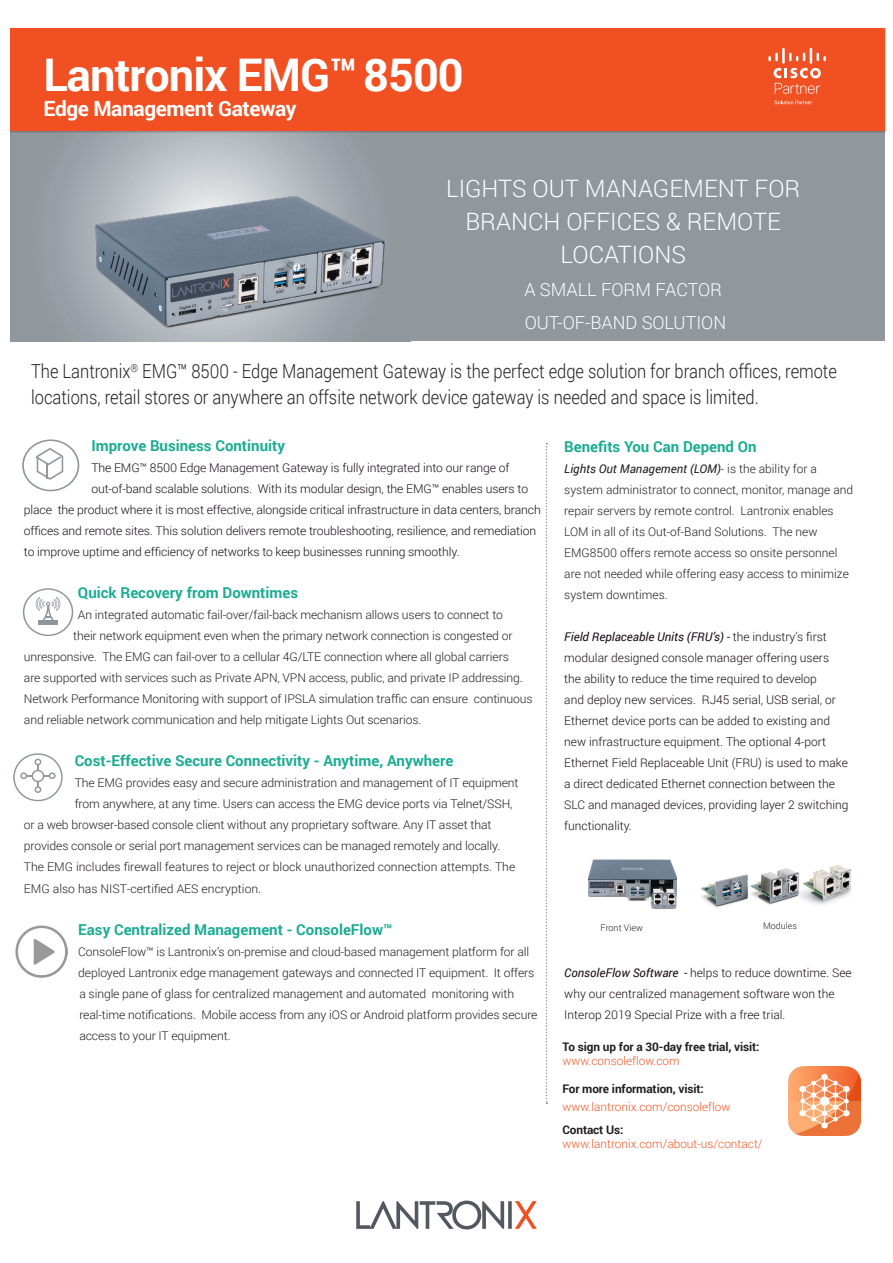
<style>
.page{position:relative;width:893px;height:1263px;background:#fff}
.page>*{position:absolute;margin:0;border:0;box-sizing:border-box;transform-origin:0 0}
.t1{font:700 45px "Roboto";letter-spacing:-.02em;color:#fff}
.t2{font:300 24px/33px "Roboto";color:#fff;text-align:center}
.t3{font:700 21px "Roboto";letter-spacing:-.02em;color:#fff}
.t4{font:300 19.2px/26.2px "Roboto";color:#231f20;scale:.86 1}
.t5{font:300 18px "Roboto";color:#fff}
.Paragraph_Style_1{font:700 15px "Roboto";color:#1aac93}
.body{font:300 12px/21px "Roboto";letter-spacing:-.01em;color:#231f20}
.Paragraph_Style_1-2{font:300 12px/21px "Roboto";color:#190e14}
.t6{font:300 12px "Roboto";letter-spacing:-.01em;color:#180e18}
.t7{font:300 11.85px "Roboto";color:#f15927}
.t8{font:700 11.85px "Roboto";letter-spacing:-.01em;color:#231f20}
.bullets{font:300 9px "Roboto";color:#231f20}
.s1{font-weight:400;font-style:italic}
</style>
<div class="page">
<svg style="left:356px;top:1200px;width:181px;height:29px"></svg>
<div style="left:10px;top:131px;width:875px;height:210px;background:#90979d"></div>
<svg style="left:10px;top:132px;width:400px;height:19px"></svg>
<div style="left:10px;top:28px;width:875px;height:103px;background:#f05022"></div>
<svg style="left:546px;top:443px;width:1px;height:661px"></svg>
<svg style="left:13px;top:753px;width:50px;height:48px"></svg>
<svg style="left:22px;top:439px;width:57px;height:52px"></svg>
<img style="left:43px;top:151px;width:352px;height:191px">
<svg style="left:23px;top:588px;width:50px;height:48px"></svg>
<img style="left:788px;top:1067px;width:72px;height:69px">
<img style="left:16px;top:926px;width:52px;height:52px">
<svg style="left:768px;top:48px;width:58px;height:46px"></svg>
<svg style="left:774px;top:100px;width:38px;height:4px"></svg>
<img style="left:589px;top:859px;width:88px;height:50px">
<img style="left:823px;top:865px;width:29px;height:40px">
<img style="left:701px;top:868px;width:122px;height:40px">
<p class="t1" style="left:44px;top:43px;width:422px">Lantronix EMG™8500</p>
<p class="t3" style="left:44px;top:93px;width:255px">Edge Management Gateway</p>
<p class="t2" style="left:446px;top:171px;width:356px">LIGHTS OUT MANAGEMENT FOR<br>BRANCH OFFICES &amp; REMOTE<br>LOCATIONS</p>
<p class="t5" style="left:524px;top:277px;width:199px">A SMALL FORM FACTOR</p>
<p class="t5" style="left:525px;top:310px;width:203px">OUT-OF-BAND SOLUTION</p>
<p class="t4" style="left:31px;top:358px;width:938px">The Lantronix<sup>®</sup> EMG™ 8500 - Edge Management Gateway is the perfect edge solution for branch offices, remote locations, retail stores or anywhere an offsite network device gateway is needed and space is limited.</p>
<p class="Paragraph_Style_1" style="left:91px;top:435px;width:195px">Improve Business Continuity</p>
<p class="t6" style="left:91px;top:460px;width:420px">The EMG™ 8500 Edge Management Gateway is fully integrated into our range of</p>
<p class="t6" style="left:91px;top:481px;width:438px">out-of-band scalable solutions. With its modular design, the EMG™ enables users to</p>
<p class="t6" style="left:24px;top:502px;width:519px">place the product where it is most effective, alongside critical infrastructure in data centers, branch</p>
<p class="t6" style="left:24px;top:523px;width:514px">offices and remote sites. This solution delivers remote troubleshooting, resilience, and remediation</p>
<p class="t6" style="left:24px;top:544px;width:437px">to improve uptime and efficiency of networks to keep businesses running smoothly.</p>
<p class="Paragraph_Style_1" style="left:78px;top:582px;width:222px">Quick Recovery from Downtimes</p>
<p class="body" style="left:78px;top:604px;width:427px">An integrated automatic fail-over/fail-back mechanism allows users to connect to</p>
<p class="body" style="left:73px;top:625px;width:441px">their network equipment even when the primary network connection is congested or</p>
<p class="body" style="left:24px;top:646px;width:486px">unresponsive. The EMG can fail-over to a cellular 4G/LTE connection where all global carriers</p>
<p class="body" style="left:24px;top:667px;width:500px">are supported with services such as Private APN, VPN access, public, and private IP addressing.</p>
<p class="body" style="left:24px;top:688px;width:510px">Network Performance Monitoring with support of IPSLA simulation traffic can ensure continuous</p>
<p class="body" style="left:24px;top:709px;width:399px">and reliable network communication and help mitigate Lights Out scenarios.</p>
<p class="Paragraph_Style_1" style="left:75px;top:750px;width:380px">Cost-Effective Secure Connectivity - Anytime, Anywhere</p>
<p class="body" style="left:75px;top:772px;width:445px">The EMG provides easy and secure administration and management of IT equipment</p>
<p class="body" style="left:75px;top:793px;width:439px">from anywhere, at any time. Users can access the EMG device ports via Telnet/SSH,</p>
<p class="body" style="left:24px;top:814px;width:469px">or a web browser-based console client without any proprietary software. Any IT asset that</p>
<p class="body" style="left:24px;top:835px;width:478px">provides console or serial port management services can be managed remotely and locally.</p>
<p class="body" style="left:24px;top:856px;width:493px">The EMG includes firewall features to reject or block unauthorized connection attempts. The</p>
<p class="body" style="left:24px;top:877px;width:239px">EMG also has NIST-certified AES encryption.</p>
<p class="Paragraph_Style_1" style="left:78px;top:918px;width:316px">Easy Centralized Management - ConsoleFlow™</p>
<p class="body" style="left:78px;top:940px;width:461px">ConsoleFlow™ is Lantronix’s on-premise and cloud-based management platform for all deployed Lantronix edge management gateways and connected IT equipment. It offers a single pane of glass for centralized management and automated monitoring with real-time notifications. Mobile access from any iOS or Android platform provides secure access to your IT equipment.</p>
<p class="Paragraph_Style_1" style="left:564px;top:436px;width:194px">Benefits You Can Depend On</p>
<p class="body" style="left:564px;top:458px;width:290px"><span class="s1">Lights Out Management (LOM)</span>- is the ability for a system administrator to connect, monitor, manage and repair servers by remote control. Lantronix enables LOM in all of its Out-of-Band Solutions. The new EMG8500 offers remote access so onsite personnel are not needed while offering easy access to minimize system downtimes.</p>
<p class="Paragraph_Style_1-2" style="left:564px;top:626px;width:286px"><span class="s1">Field Replaceable Units (FRU’s) -</span> the industry’s first modular designed console manager offering users the ability to reduce the time required to develop<br>and deploy new services. RJ45 serial, USB serial, or Ethernet device ports can be added to existing and new infrastructure equipment. The optional 4-port Ethernet Field Replaceable Unit (FRU) is used to make a direct dedicated Ethernet connection between the SLC and managed devices, providing layer 2 switching functionality.</p>
<p class="bullets" style="left:601px;top:921px;width:44px">Front View</p>
<p class="bullets" style="left:763px;top:919px;width:36px">Modules</p>
<p class="Paragraph_Style_1-2" style="left:564px;top:962px;width:289px"><span class="s1">ConsoleFlow Software -</span> helps to reduce downtime. See why our centralized management software won the<br>Interop 2019 Special Prize with a free trial.</p>
<p class="t8" style="left:562px;top:1038px;width:199px">To sign up for a 30-day free trial, visit:</p>
<p class="t7" style="left:562px;top:1053px;width:119px">www.consoleflow.com</p>
<p class="t8" style="left:562px;top:1080px;width:143px">For more information, visit:</p>
<p class="t7" style="left:562px;top:1099px;width:169px">www.lantronix.com/consoleflow</p>
<p class="t8" style="left:562px;top:1121px;width:63px">Contact Us:</p>
<p class="t7" style="left:562px;top:1136px;width:202px">www.lantronix.com/about-us/contact/</p>
</div>
